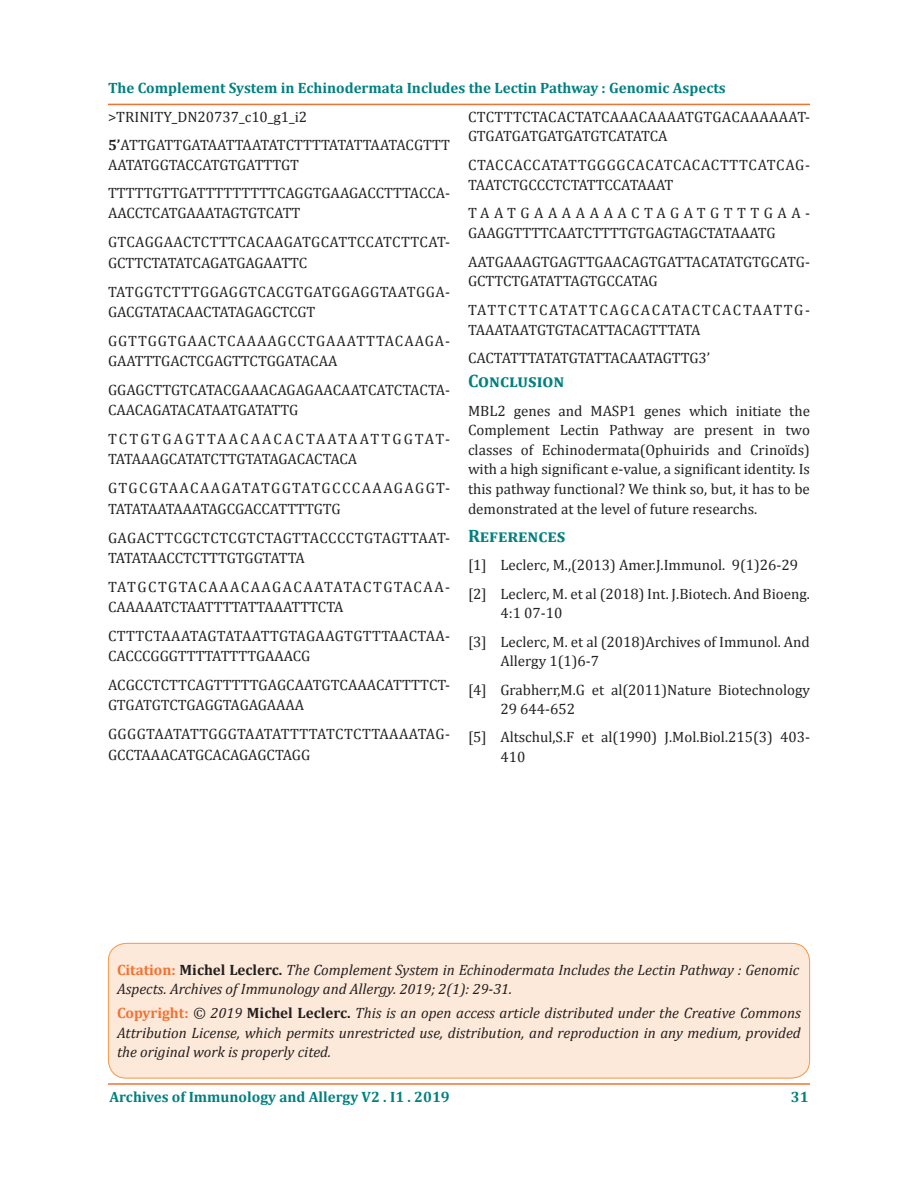
<style>
.page{position:relative;width:918px;height:1188px;background:#fff}
.page>*{position:absolute;margin:0;border:0;box-sizing:border-box;transform-origin:0 0}
.Body_Text{font:700 18px "Cambria";color:#008080}
.Body_Text-2{font:15px/19.6px "Cambria";color:#222}
.t1{font:italic 15px/19.5px "Cambria";color:#231f20}
.Body_Text-3{font:15px/20.1px "Cambria";letter-spacing:.02em;color:#222}
.Body_Text-4{font:15px/20.1px "Cambria";letter-spacing:.03em;color:#222}
.t2{font:700 15px "Cambria";color:#008080}
.Body_Text-5{font:15px/20.1px "Cambria";letter-spacing:.05em;color:#222}
.Body_Text-6{font:15px/20.1px "Cambria";letter-spacing:.065em;color:#222}
.s1{font-weight:700}
.s2{font-weight:700;font-style:normal;color:#f37131}
.s3{font-weight:700;font-style:normal}
</style>
<div class="page">
<hr style="left:108px;top:1083px;width:702px;height:2px;background:#f37232">
<hr style="left:108px;top:104px;width:702px;height:1px;background:#f37232">
<div style="left:108px;top:943px;width:702px;height:135px;background:#fde9d9;border-radius:18px"></div>
<div style="left:108px;top:943px;width:702px;height:136px;border:1px solid #f79646;border-radius:18px"></div>
<p class="t2" style="left:108px;top:77px;width:619px">The Complement System in Echinodermata Includes the Lectin Pathway : Genomic Aspects</p>
<p class="Body_Text-2" style="left:108px;top:107px;width:201px">&gt;TRINITY_DN20737_c10_g1_i2</p>
<p class="Body_Text-2" style="left:108px;top:135px;width:344px"><span class="s1">5’</span>ATTGATTGATAATTAATATCTTTTATATTAATACGTTT<br>AATATGGTACCATGTGATTTGT</p>
<p class="Body_Text-2" style="left:108px;top:183px;width:343px;line-height:20.1px">TTTTTGTTGATTTTTTTTTCAGGTGAAGACCTTTACCA-<br>AACCTCATGAAATAGTGTCATT</p>
<p class="Body_Text-2" style="left:108px;top:232px;width:343px;line-height:20.1px">GTCAGGAACTCTTTCACAAGATGCATTCCATCTTCAT-<br>GCTTCTATATCAGATGAGAATTC</p>
<p class="Body_Text-3" style="left:108px;top:281px;width:343px">TATGGTCTTTGGAGGTCACGTGATGGAGGTAATGGA-<br>GACGTATACAACTATAGAGCTCGT</p>
<p class="Body_Text-5" style="left:108px;top:331px;width:343px">GGTTGGTGAACTCAAAAGCCTGAAATTTACAAGA-<br>GAATTTGACTCGAGTTCTGGATACAA</p>
<p class="Body_Text-2" style="left:108px;top:380px;width:343px;line-height:20.1px">GGAGCTTGTCATACGAAACAGAGAACAATCATCTACTA-<br>CAACAGATACATAATGATATTG</p>
<p class="Body_Text-6" style="left:108px;top:429px;width:343px">TCTGTGAGTTAACAACACTAATAATTGGTAT-<br>TATAAAGCATATCTTGTATAGACACTACA</p>
<p class="Body_Text-4" style="left:108px;top:478px;width:343px">GTGCGTAACAAGATATGGTATGCCCAAAGAGGT-<br>TATATAATAAATAGCGACCATTTTGTG</p>
<p class="Body_Text-2" style="left:108px;top:527px;width:343px;line-height:20.1px">GAGACTTCGCTCTCGTCTAGTTACCCCTGTAGTTAAT-<br>TATATAACCTCTTTGTGGTATTA</p>
<p class="Body_Text-3" style="left:108px;top:577px;width:343px">TATGCTGTACAAACAAGACAATATACTGTACAA-<br>CAAAAATCTAATTTTATTAAATTTCTA</p>
<p class="Body_Text-2" style="left:108px;top:626px;width:343px;line-height:20.1px">CTTTCTAAATAGTATAATTGTAGAAGTGTTTAACTAA-<br>CACCCGGGTTTTATTTTGAAACG</p>
<p class="Body_Text-2" style="left:108px;top:675px;width:343px;line-height:20.1px">ACGCCTCTTCAGTTTTTGAGCAATGTCAAACATTTTCT-<br>GTGATGTCTGAGGTAGAGAAAA</p>
<p class="Body_Text-2" style="left:108px;top:724px;width:343px;line-height:20.1px">GGGGTAATATTGGGTAATATTTTATCTCTTAAAATAG-<br>GCCTAAACATGCACAGAGCTAGG</p>
<p class="Body_Text-2" style="left:468px;top:107px;width:343px">CTCTTTCTACACTATCAAACAAAATGTGACAAAAAAT-<br>GTGATGATGATGATGTCATATCA</p>
<p class="Body_Text-2" style="left:468px;top:155px;width:343px">CTACCACCATATTGGGGCACATCACACTTTCATCAG-<br>TAATCTGCCCTCTATTCCATAAAT</p>
<p class="Body_Text-2" style="left:468px;top:203px;width:343px">TAATGAAAAAAACTAGATGTTTGAA-<br>GAAGGTTTTCAATCTTTTGTGAGTAGCTATAAATG</p>
<p class="Body_Text-2" style="left:468px;top:252px;width:343px">AATGAAAGTGAGTTGAACAGTGATTACATATGTGCATG-<br>GCTTCTGATATTAGTGCCATAG</p>
<p class="Body_Text-4" style="left:468px;top:300px;width:343px;line-height:19.6px">TATTCTTCATATTCAGCACATACTCACTAATTG-<br>TAAATAATGTGTACATTACAGTTTATA</p>
<p class="Body_Text-2" style="left:468px;top:348px;width:244px">CACTATTTATATGTATTACAATAGTTG3’</p>
<p class="Body_Text" style="left:468px;top:368px;width:98px">Conclusion</p>
<p class="Body_Text-2" style="left:468px;top:401px;width:344px;text-align:justify">MBL2 genes and MASP1 genes which initiate the Complement Lectin Pathway are present in two classes of Echinodermata(Ophuirids and Crinoïds) with a high significant e-value, a significant identity. Is this pathway functional? We think so, but, it has to be demonstrated at the level of future researchs.</p>
<p class="Body_Text" style="left:468px;top:523px;width:99px">References</p>
<p class="Body_Text-2" style="left:468px;top:555px;width:332px">[1] Leclerc, M.,(2013) Amer.J.Immunol. 9(1)26-29</p>
<p class="Body_Text-2" style="left:500px;top:584px;width:311px;text-indent:-32px">[2] Leclerc, M. et al (2018) Int. J.Biotech. And Bioeng.<br>4:1 07-10</p>
<p class="Body_Text-2" style="left:500px;top:632px;width:311px;text-indent:-32px">[3] Leclerc, M. et al (2018)Archives of Immunol. And<br>Allergy 1(1)6-7</p>
<p class="Body_Text-2" style="left:500px;top:680px;width:311px;text-indent:-32px">[4] Grabherr,M.G et al(2011)Nature Biotechnology<br>29 644-652</p>
<p class="Body_Text-2" style="left:500px;top:728px;width:311px;text-indent:-32px">[5] Altschul,S.F et al(1990) J.Mol.Biol.215(3) 403-<br>410</p>
<p class="t1" style="left:117px;top:959px;width:684px"><span class="s2">Citation:</span> <span class="s3">Michel Leclerc.</span> The Complement System in Echinodermata Includes the Lectin Pathway : Genomic<br>Aspects. Archives of Immunology and Allergy. 2019; 2(1): 29-31.</p>
<p class="t1" style="left:117px;top:1003px;width:685px;text-align:justify"><span class="s2">Copyright:</span> © 2019 <span class="s3">Michel Leclerc.</span> This is an open access article distributed under the Creative Commons Attribution License, which permits unrestricted use, distribution, and reproduction in any medium, provided the original work is properly cited.</p>
<p class="t2" style="left:110px;top:1086px;width:342px">Archives of Immunology and Allergy V2 . I1 . 2019</p>
<p class="t2" style="left:791px;top:1087px;width:19px">31</p>
</div>
